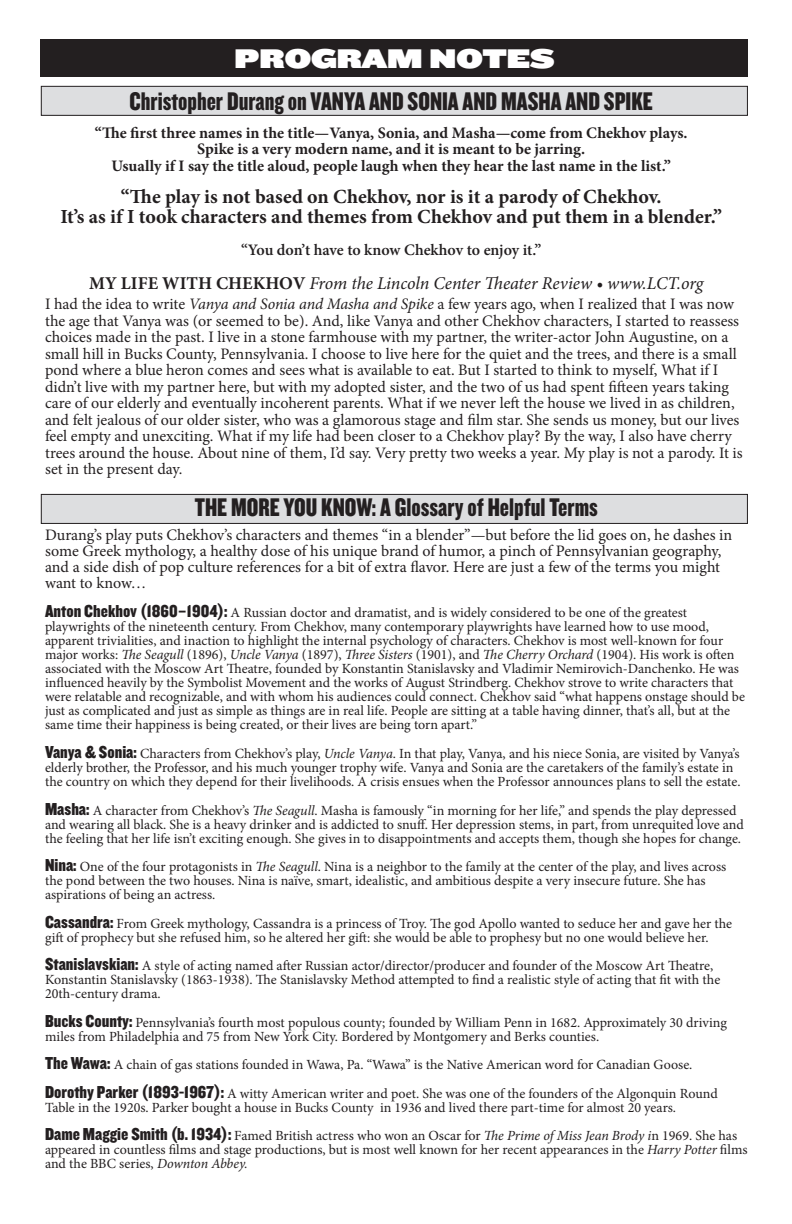
<style>
.page{position:relative;width:792px;height:1224px;background:#fff}
.page>*{position:absolute;margin:0;border:0;box-sizing:border-box;transform-origin:0 0}
.t1{font:28px "Knockout HTF94 Ultmt Sumo";color:#fff}
.t2{font:26.4px "Knockout HTF69 Full Liteweight";color:#231f20}
.t3{font:700 20px/20px "Minion Pro";color:#231f20;text-align:center}
.t4{font:italic 18px "Minion Pro";letter-spacing:-.005em;color:#231f20}
.t5{font:16px/16.4px "Minion Pro";letter-spacing:-.005em;color:#231f20}
.t6{font:700 16px/16.2px "Minion Pro";color:#231f20;text-align:center}
.t7{font:600 16px "Minion Pro";letter-spacing:-.005em;color:#231f20}
.t8{font:14px/14px "Minion Pro";letter-spacing:-.005em;color:#231f20}
.s1{font-weight:700;font-style:normal}
.s2{font-style:italic}
.s3{font-family:"Knockout HTF70 Full Welterwt";font-size:18px}
</style>
<div class="page">
<div style="left:41px;top:494px;width:706px;height:29px;background:#dddee0"></div>
<div style="left:41px;top:494px;width:707px;height:30px;border:1px solid #231f20"></div>
<div style="left:41px;top:86px;width:706px;height:29px;background:#dddee0"></div>
<div style="left:41px;top:86px;width:707px;height:30px;border:1px solid #231f20"></div>
<div style="left:41px;top:39px;width:707px;height:38px;background:#231f20"></div>
<h1 class="t1" style="left:235px;top:43px;width:322px">PROGRAM NOTES</h1>
<h2 class="t2" style="left:129px;top:88px;width:525px">Christopher Durang on VANYA AND SONIA AND MASHA AND SPIKE</h2>
<p class="t6" style="left:95px;top:125px;width:594px">“The first three names in the title—Vanya, Sonia, and Masha—come from Chekhov plays.<br>Spike is a very modern name, and it is meant to be jarring.<br>Usually if I say the title aloud, people laugh when they hear the last name in the list.”</p>
<h3 class="t3" style="left:60px;top:186px;width:663px">“The play is not based on Chekhov, nor is it a parody of Chekhov.<br>It’s as if I took characters and themes from Chekhov and put them in a blender.”</h3>
<p class="t7" style="left:241px;top:239px;width:301px">“You don’t have to know Chekhov to enjoy it.”</p>
<p class="t4" style="left:89px;top:271px;width:616px"><span class="s1">MY LIFE WITH CHEKHOV</span> From the Lincoln Center Theater Review • www.LCT.org</p>
<p class="t5" style="left:45px;top:296px;width:699px">I had the idea to write <span class="s2">Vanya and Sonia and Masha and Spike</span> a few years ago, when I realized that I was now the age that Vanya was (or seemed to be). And, like Vanya and other Chekhov characters, I started to reassess choices made in the past. I live in a stone farmhouse with my partner, the writer-actor John Augustine, on a small hill in Bucks County, Pennsylvania. I choose to live here for the quiet and the trees, and there is a small pond where a blue heron comes and sees what is available to eat. But I started to think to myself, What if I didn’t live with my partner here, but with my adopted sister, and the two of us had spent fifteen years taking care of our elderly and eventually incoherent parents. What if we never left the house we lived in as children, and felt jealous of our older sister, who was a glamorous stage and film star. She sends us money, but our lives feel empty and unexciting. What if my life had been closer to a Chekhov play? By the way, I also have cherry trees around the house. About nine of them, I’d say. Very pretty two weeks a year. My play is not a parody. It is set in the present day.</p>
<h2 class="t2" style="left:195px;top:494px;width:405px">THE MORE YOU KNOW: A Glossary of Helpful Terms</h2>
<p class="t5" style="left:45px;top:527px;width:689px">Durang’s play puts Chekhov’s characters and themes “in a blender”—but before the lid goes on, he dashes in some Greek mythology, a healthy dose of his unique brand of humor, a pinch of Pennsylvanian geography, and a side dish of pop culture references for a bit of extra flavor. Here are just a few of the terms you might want to know…</p>
<p class="t8" style="left:45px;top:606px;width:702px"><span class="s3">Anton Chekhov (1860–1904):</span> A Russian doctor and dramatist, and is widely considered to be one of the greatest playwrights of the nineteenth century. From Chekhov, many contemporary playwrights have learned how to use mood, apparent trivialities, and inaction to highlight the internal psychology of characters. Chekhov is most well-known for four major works: <span class="s2">The Seagull</span> (1896), <span class="s2">Uncle Vanya</span> (1897), <span class="s2">Three Sisters</span> (1901), and <span class="s2">The Cherry Orchard</span> (1904). His work is often associated with the Moscow Art Theatre, founded by Konstantin Stanislavsky and Vladimir Nemirovich-Danchenko. He was influenced heavily by the Symbolist Movement and the works of August Strindberg. Chekhov strove to write characters that were relatable and recognizable, and with whom his audiences could connect. Chekhov said “what happens onstage should be just as complicated and just as simple as things are in real life. People are sitting at a table having dinner, that’s all, but at the same time their happiness is being created, or their lives are being torn apart.”</p>
<p class="t8" style="left:45px;top:747px;width:697px"><span class="s3">Vanya &amp; Sonia:</span> Characters from Chekhov’s play, <span class="s2">Uncle Vanya</span>. In that play, Vanya, and his niece Sonia, are visited by Vanya’s elderly brother, the Professor, and his much younger trophy wife. Vanya and Sonia are the caretakers of the family’s estate in the country on which they depend for their livelihoods. A crisis ensues when the Professor announces plans to sell the estate.</p>
<p class="t8" style="left:45px;top:804px;width:700px"><span class="s3">Masha:</span> A character from Chekhov’s <span class="s2">The Seagull</span>. Masha is famously “in morning for her life,” and spends the play depressed and wearing all black. She is a heavy drinker and is addicted to snuff. Her depression stems, in part, from unrequited love and the feeling that her life isn’t exciting enough. She gives in to disappointments and accepts them, though she hopes for change.</p>
<p class="t8" style="left:45px;top:860px;width:683px"><span class="s3">Nina:</span> One of the four protagonists in <span class="s2">The Seagull</span>. Nina is a neighbor to the family at the center of the play, and lives across the pond between the two houses. Nina is naïve, smart, idealistic, and ambitious despite a very insecure future. She has aspirations of being an actress.</p>
<p class="t8" style="left:45px;top:917px;width:689px"><span class="s3">Cassandra:</span> From Greek mythology, Cassandra is a princess of Troy. The god Apollo wanted to seduce her and gave her the gift of prophecy but she refused him, so he altered her gift: she would be able to prophesy but no one would believe her.</p>
<p class="t8" style="left:45px;top:959px;width:677px"><span class="s3">Stanislavskian:</span> A style of acting named after Russian actor/director/producer and founder of the Moscow Art Theatre,<br>Konstantin Stanislavsky (1863-1938). The Stanislavsky Method attempted to find a realistic style of acting that fit with the<br>20th-century drama.</p>
<p class="t8" style="left:45px;top:1016px;width:683px"><span class="s3">Bucks County:</span> Pennsylvania’s fourth most populous county; founded by William Penn in 1682. Approximately 30 driving miles from Philadelphia and 75 from New York City. Bordered by Montgomery and Berks counties.</p>
<p class="t8" style="left:45px;top:1051px;width:674px;line-height:28.6px"><span class="s3">The Wawa:</span> A chain of gas stations founded in Wawa, Pa. “Wawa” is the Native American word for Canadian Goose.<br><span class="s3">Dorothy Parker (1893-1967):</span> A witty American writer and poet. She was one of the founders of the Algonquin Round</p>
<p class="t8" style="left:45px;top:1093px;width:694px;line-height:28.4px">Table in the 1920s. Parker bought a house in Bucks County in 1936 and lived there part-time for almost 20 years.<br><span class="s3">Dame Maggie Smith (b. 1934):</span> Famed British actress who won an Oscar for <span class="s2">The Prime of Miss Jean Brody i</span>n 1969. She has</p>
<p class="t8" style="left:45px;top:1143px;width:704px">appeared in countless films and stage productions, but is most well known for her recent appearances in the <span class="s2">Harry Potter</span> films and the BBC series, <span class="s2">Downton Abbey.</span></p>
</div>
